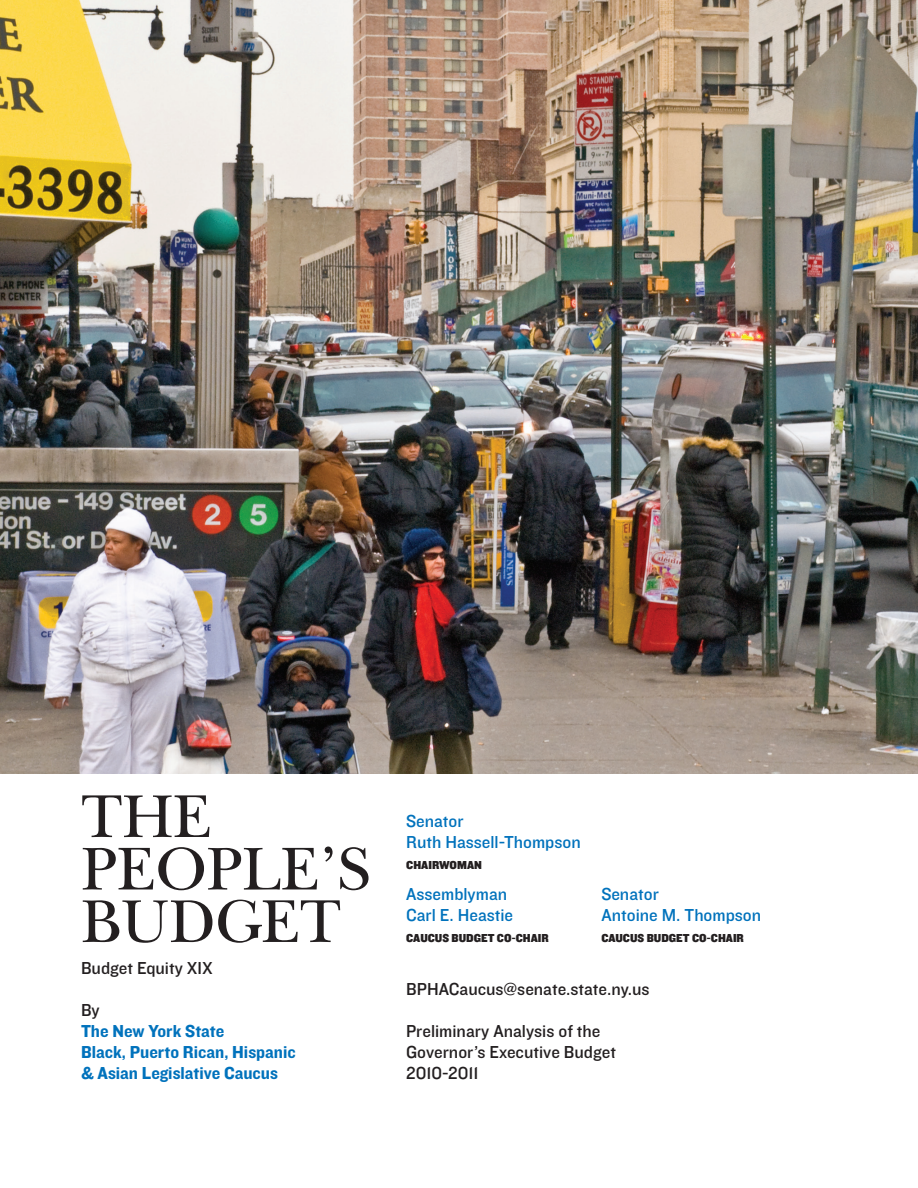
<style>
.page{position:relative;width:918px;height:1188px;background:#fff}
.page>*{position:absolute;margin:0;border:0;box-sizing:border-box;transform-origin:0 0}
.t1{font:63px/52.5px "New Baskerville";letter-spacing:-.01em;color:#231f20}
.t2{font:18px/21px "Knockout HTF31 Junior Middlewt";color:#231f20}
.t3{font:18px/21px "Knockout HTF31 Junior Middlewt";color:#0072bc}
.t4{font:18px/21px "Knockout HTF51 Middleweight";color:#0072bc}
.t5{font:12px "Knockout HTF71 Full Middlewt";color:#231f20}
</style>
<div class="page">
<img style="left:0;top:0;width:918px;height:774px">
<h1 class="t1" style="left:81px;top:791px;width:291px">THE<br>PEOPLE’S<br>BUDGET</h1>
<p class="t2" style="left:81px;top:958px;width:133px">Budget Equity XIX</p>
<p class="t2" style="left:81px;top:1000px;width:20px">By</p>
<p class="t4" style="left:81px;top:1021px;width:216px">The New York State<br>Black, Puerto Rican, Hispanic &amp; Asian Legislative Caucus</p>
<p class="t3" style="left:406px;top:811px;width:176px">Senator<br>Ruth Hassell-Thompson</p>
<p class="t5" style="left:406px;top:858px;width:77px">CHAIRWOMAN</p>
<p class="t3" style="left:406px;top:884px;width:108px">Assemblyman<br>Carl E. Heastie</p>
<p class="t5" style="left:406px;top:932px;width:144px">CAUCUS BUDGET CO-CHAIR</p>
<p class="t3" style="left:601px;top:884px;width:161px">Senator<br>Antoine M. Thompson</p>
<p class="t5" style="left:601px;top:932px;width:144px">CAUCUS BUDGET CO-CHAIR</p>
<p class="t2" style="left:406px;top:979px;width:245px">BPHACaucus@senate.state.ny.us</p>
<p class="t2" style="left:406px;top:1021px;width:211px">Preliminary Analysis of the<br>Governor’s Executive Budget<br>2010-2011</p>
</div>
